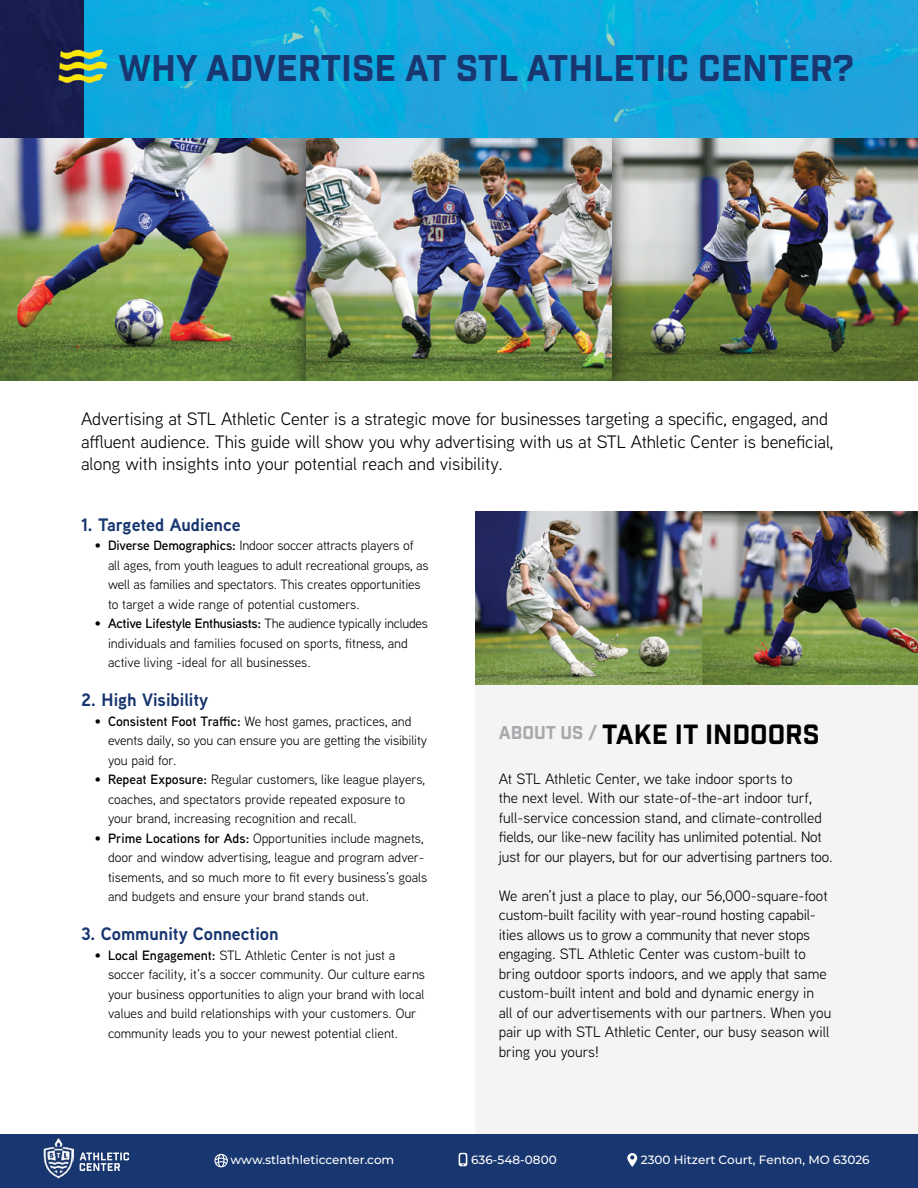
<style>
.page{position:relative;width:918px;height:1188px;background:#fff}
.page>*{position:absolute;margin:0;border:0;box-sizing:border-box;transform-origin:0 0}
.t1{font:36px "Industry Inc Base";color:#18366f}
.t2{font:27px "Industry Inc Base";color:#000}
.t3{font:18px/22.5px "Aaux Next";letter-spacing:-.005em;color:#000}
.t4{font:700 18px "Aaux Next";color:#18366f}
.t5{font:15px/19.5px "Aaux Next";color:#000}
.t6{font:13.5px/19.5px "Aaux Next";color:#000}
.t7{font:500 12px "Montserrat";color:#fff}
.s1{font-weight:600}
</style>
<div class="page">
<div style="left:0;top:1134px;width:918px;height:54px;background:#18366f"></div>
<svg style="left:80px;top:1153px;width:49px;height:18px"></svg>
<img style="left:44px;top:1138px;width:29px;height:40px">
<svg style="left:214px;top:1154px;width:14px;height:13px"></svg>
<svg style="left:459px;top:1153px;width:8px;height:13px"></svg>
<svg style="left:627px;top:1153px;width:10px;height:14px"></svg>
<div style="left:475px;top:685px;width:443px;height:449px;background:#f4f4f4"></div>
<img style="left:0;top:0;width:918px;height:380px">
<img style="left:475px;top:512px;width:443px;height:173px">
<h1 class="t1" style="left:118px;top:46px;width:737px">WHY ADVERTISE AT STL ATHLETIC CENTER?</h1>
<p class="t3" style="left:81px;top:407px;width:754px">Advertising at STL Athletic Center is a strategic move for businesses targeting a specific, engaged, and affluent audience. This guide will show you why advertising with us at STL Athletic Center is beneficial, along with insights into your potential reach and visibility.</p>
<h3 class="t4" style="left:81px;top:512px;width:161px">1. Targeted Audience</h3>
<p class="t6" style="left:108px;top:536px;width:322px;text-indent:-14px"><span class="s1">• Diverse Demographics:</span> Indoor soccer attracts players of all ages, from youth leagues to adult recreational groups, as well as families and spectators. This creates opportunities to target a wide range of potential customers.</p>
<p class="t6" style="left:108px;top:614px;width:322px;text-indent:-14px"><span class="s1">• Active Lifestyle Enthusiasts:</span> The audience typically includes individuals and families focused on sports, fitness, and active living -ideal for all businesses.</p>
<h3 class="t4" style="left:81px;top:687px;width:129px">2. High Visibility</h3>
<p class="t6" style="left:108px;top:711px;width:321px;text-indent:-14px"><span class="s1">• Consistent Foot Traffic:</span> We host games, practices, and events daily, so you can ensure you are getting the visibility you paid for.</p>
<p class="t6" style="left:108px;top:770px;width:319px;text-indent:-14px"><span class="s1">• Repeat Exposure:</span> Regular customers, like league players, coaches, and spectators provide repeated exposure to your brand, increasing recognition and recall.</p>
<p class="t6" style="left:108px;top:828px;width:321px;text-indent:-14px"><span class="s1">• Prime Locations for Ads:</span> Opportunities include magnets, door and window advertising, league and program adver&shy;tisements, and so much more to fit every business’s goals and budgets and ensure your brand stands out.</p>
<h3 class="t4" style="left:81px;top:921px;width:199px">3. Community Connection</h3>
<p class="t6" style="left:108px;top:945px;width:319px;text-indent:-14px"><span class="s1">• Local Engagement:</span> STL Athletic Center is not just a soccer facility, it’s a soccer community. Our culture earns your business opportunities to align your brand with local values and build relationships with your customers. Our community leads you to your newest potential client.</p>
<h2 class="t2" style="left:499px;top:718px;width:322px"><sup>ABOUT</sup> <sup>US</sup> <sup>/</sup> TAKE IT INDOORS</h2>
<p class="t5" style="left:499px;top:769px;width:336px">At STL Athletic Center, we take indoor sports to<br>the next level. With our state-of-the-art indoor turf, full-service concession stand, and climate-controlled fields, our like-new facility has unlimited potential. Not just for our players, but for our advertising partners too.</p>
<p class="t5" style="left:499px;top:886px;width:334px">We aren’t just a place to play, our 56,000-square-foot custom-built facility with year-round hosting capabil&shy;ities allows us to grow a community that never stops engaging. STL Athletic Center was custom-built to bring outdoor sports indoors, and we apply that same custom-built intent and bold and dynamic energy in all of our advertisements with our partners. When you pair up with STL Athletic Center, our busy season will bring you yours!</p>
<p class="t7" style="left:231px;top:1152px;width:165px">www.stlathleticcenter.com</p>
<p class="t7" style="left:471px;top:1152px;width:87px">636-548-0800</p>
<p class="t7" style="left:641px;top:1152px;width:230px">2300 Hitzert Court, Fenton, MO 63026</p>
</div>
